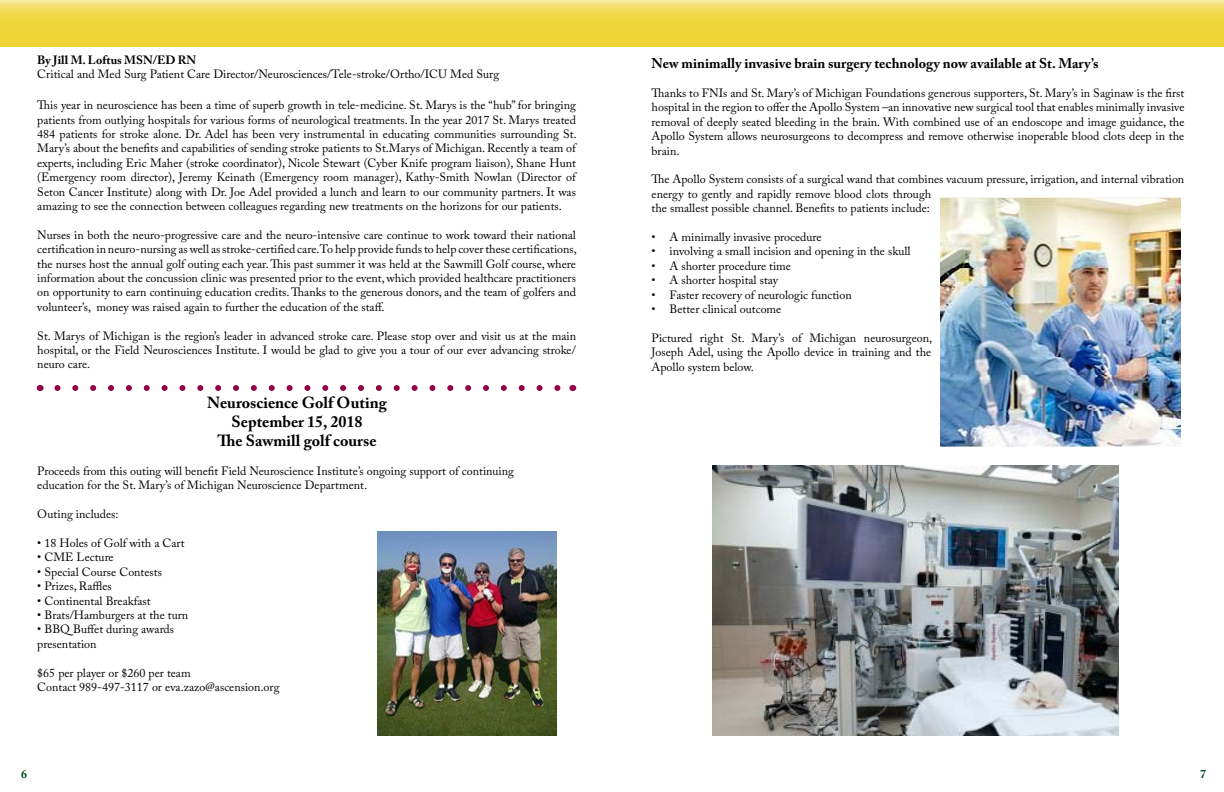
<style>
.page{position:relative;width:1224px;height:792px;background:#fff}
.page>*{position:absolute;margin:0;border:0;box-sizing:border-box;transform-origin:0 0}
.t1{font:700 16px/19.2px "Adobe Caslon Pro";color:#000;text-align:center}
.t2{font:700 14px "Adobe Caslon Pro";color:#000}
.t3{font:12px/14.4px "Adobe Caslon Pro";color:#000;text-align:justify}
.t4{font:700 12px "Adobe Caslon Pro";color:#000}
.t5{font:700 12px "Adobe Caslon Pro";color:#004c22}
</style>
<div class="page">
<img style="left:377px;top:531px;width:180px;height:205px">
<svg style="left:0;top:0;width:609px;height:47px;fill:#efd538"></svg>
<svg style="left:57px;top:385px;width:504px;height:6px"></svg>
<svg style="left:609px;top:0;width:615px;height:47px;fill:#efd538"></svg>
<img style="left:940px;top:197px;width:240px;height:250px">
<img style="left:712px;top:466px;width:406px;height:270px">
<p class="t4" style="left:37px;top:52px;width:161px">By Jill M. Loftus MSN/ED RN</p>
<p class="t3" style="left:37px;top:67px;width:463px">Critical and Med Surg Patient Care Director/Neurosciences/Tele-stroke/Ortho/ICU Med Surg</p>
<p class="t3" style="left:37px;top:98px;width:541px">This year in neuroscience has been a time of superb growth in tele-medicine. St. Marys is the “hub” for bringing patients from outlying hospitals for various forms of neurological treatments. In the year 2017 St. Marys treated 484 patients for stroke alone. Dr. Adel has been very instrumental in educating communities surrounding St.<br>Mary’s about the benefits and capabilities of sending stroke patients to St.Marys of Michigan. Recently a team of experts, including Eric Maher (stroke coordinator), Nicole Stewart (Cyber Knife program liaison), Shane Hunt (Emergency room director), Jeremy Keinath (Emergency room manager), Kathy-Smith Nowlan (Director of Seton Cancer Institute) along with Dr. Joe Adel provided a lunch and learn to our community partners. It was amazing to see the connection between colleagues regarding new treatments on the horizons for our patients.</p>
<p class="t3" style="left:37px;top:228px;width:541px">Nurses in both the neuro-progressive care and the neuro-intensive care continue to work toward their national certification in neuro-nursing as well as stroke-certified care. To help provide funds to help cover these certifications, the nurses host the annual golf outing each year. This past summer it was held at the Sawmill Golf course, where information about the concussion clinic was presented prior to the event, which provided healthcare practitioners on opportunity to earn continuing education credits. Thanks to the generous donors, and the team of golfers and volunteer’s, money was raised again to further the education of the staff.</p>
<p class="t3" style="left:37px;top:328px;width:540px">St. Marys of Michigan is the region’s leader in advanced stroke care. Please stop over and visit us at the main hospital, or the Field Neurosciences Institute. I would be glad to give you a tour of our ever advancing stroke/ neuro care.</p>
<h1 class="t1" style="left:207px;top:393px;width:181px">Neuroscience Golf Outing<br>September 15, 2018<br>The Sawmill golf course</h1>
<p class="t3" style="left:37px;top:464px;width:478px">Proceeds from this outing will benefit Field Neuroscience Institute’s ongoing support of continuing education for the St. Mary’s of Michigan Neuroscience Department.</p>
<p class="t3" style="left:37px;top:507px;width:83px">Outing includes:</p>
<p class="t3" style="left:37px;top:536px;width:149px">• 18 Holes of Golf with a Cart</p>
<p class="t3" style="left:37px;top:550px;width:78px">• CME Lecture</p>
<p class="t3" style="left:37px;top:564px;width:126px">• Special Course Contests</p>
<p class="t3" style="left:37px;top:579px;width:76px">• Prizes, Raffles</p>
<p class="t3" style="left:37px;top:593px;width:115px">• Continental Breakfast</p>
<p class="t3" style="left:37px;top:608px;width:153px">• Brats/Hamburgers at the turn</p>
<p class="t3" style="left:37px;top:622px;width:138px">• BBQ Buffet during awards presentation</p>
<p class="t3" style="left:37px;top:665px;width:244px">$65 per player or $260 per team<br>Contact 989-497-3117 or eva.zazo@ascension.org</p>
<p class="t2" style="left:652px;top:55px;width:448px">New minimally invasive brain surgery technology now available at St. Mary’s</p>
<p class="t3" style="left:652px;top:86px;width:534px">Thanks to FNIs and St. Mary’s of Michigan Foundations generous supporters, St. Mary’s in Saginaw is the first hospital in the region to offer the Apollo System –an innovative new surgical tool that enables minimally invasive removal of deeply seated bleeding in the brain. With combined use of an endoscope and image guidance, the Apollo System allows neurosurgeons to decompress and remove otherwise inoperable blood clots deep in the brain.</p>
<p class="t3" style="left:652px;top:172px;width:534px;text-align:left">The Apollo System consists of a surgical wand that combines vacuum pressure, irrigation, and internal vibration energy to gently and rapidly remove blood clots through<br>the smallest possible channel. Benefits to patients include:</p>
<p class="t3" style="left:652px;top:230px;width:172px">• A minimally invasive procedure</p>
<p class="t3" style="left:652px;top:244px;width:261px">• involving a small incision and opening in the skull</p>
<p class="t3" style="left:652px;top:258px;width:141px">• A shorter procedure time</p>
<p class="t3" style="left:652px;top:273px;width:128px">• A shorter hospital stay</p>
<p class="t3" style="left:652px;top:287px;width:202px">• Faster recovery of neurologic function</p>
<p class="t3" style="left:652px;top:302px;width:131px">• Better clinical outcome</p>
<p class="t3" style="left:652px;top:330px;width:282px">Pictured right St. Mary’s of Michigan neurosurgeon, Joseph Adel, using the Apollo device in training and the Apollo system below.</p>
<p class="t5" style="left:21px;top:767px;width:7px">6</p>
<p class="t5" style="left:1200px;top:767px;width:7px">7</p>
</div>
